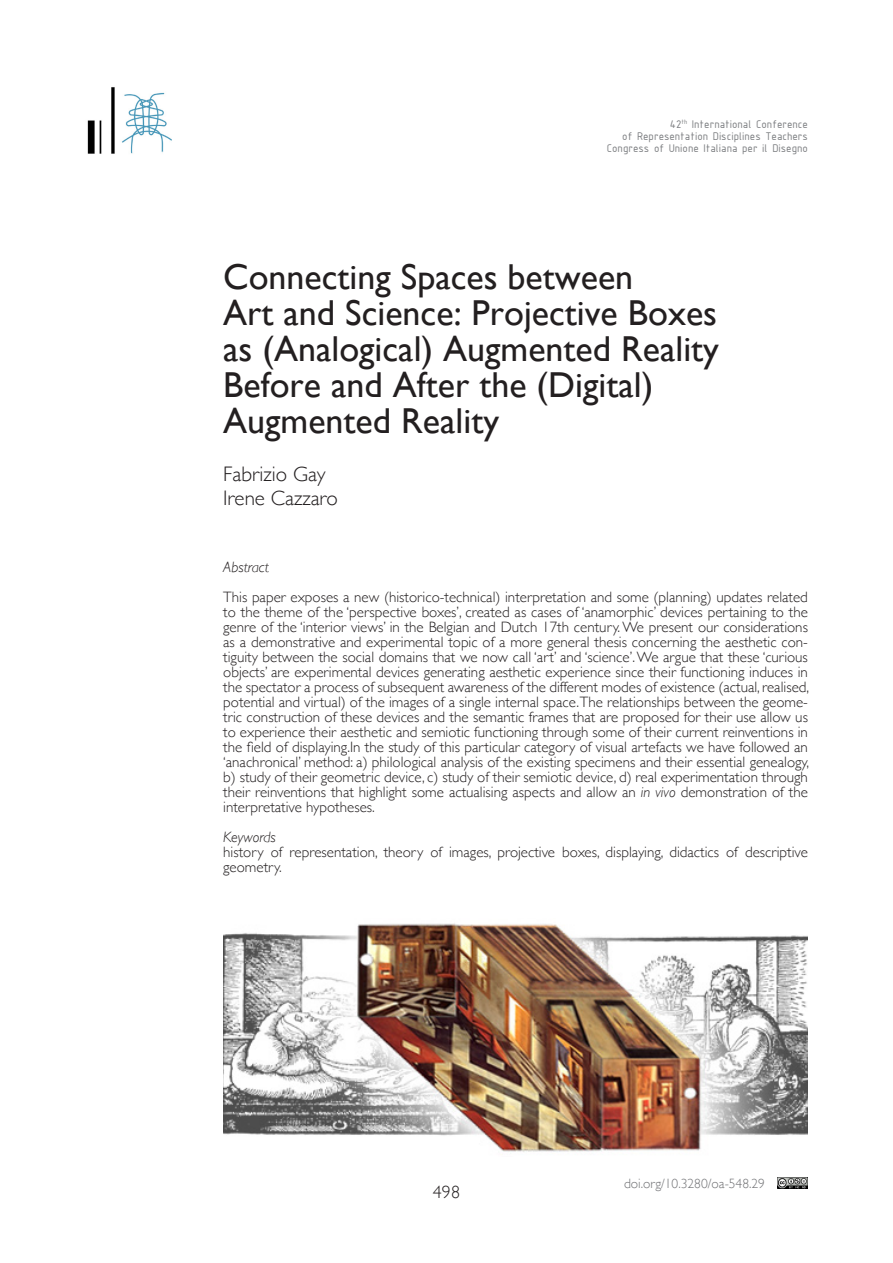
<style>
.page{position:relative;width:893px;height:1263px;background:#fff}
.page>*{position:absolute;margin:0;border:0;box-sizing:border-box;transform-origin:0 0}
.t1{font:36px/36px "Gill Sans";color:#231f20}
.t2{font:300 21px "Gill Sans";color:#231f20}
.t3{font:300 18px "Gill Sans";color:#231f20}
.t4{font:300 15px/15px "Gill Sans";color:#231f20;text-align:justify}
.t5{font:italic 300 15px "Gill Sans";color:#231f20}
.t6{font:300 13.5px "Gill Sans";color:#717275}
.t7{font:12px "ISOCPEUR";color:#7a7c7f}
.s1{font-style:italic}
</style>
<div class="page">
<img style="left:87px;top:87px;width:85px;height:67px">
<img style="left:778px;top:1178px;width:30px;height:10px">
<img style="left:223px;top:923px;width:585px;height:229px">
<p class="t7" style="left:670px;top:116px;width:140px">42<sup>th</sup> International Conference</p>
<p class="t7" style="left:622px;top:128px;width:187px">of Representation Disciplines Teachers</p>
<p class="t7" style="left:607px;top:140px;width:203px">Congress of Unione Italiana per il Disegno</p>
<p class="t1" style="left:223px;top:258px;width:411px">Connecting Spaces between</p>
<p class="t1" style="left:223px;top:294px;width:495px">Art and Science: Projective Boxes</p>
<p class="t1" style="left:223px;top:330px;width:497px">as (Analogical) Augmented Reality<br>Before and After the (Digital)<br>Augmented Reality</p>
<p class="t2" style="left:223px;top:457px;width:104px">Fabrizio Gay</p>
<p class="t2" style="left:223px;top:481px;width:116px">Irene Cazzaro</p>
<p class="t5" style="left:223px;top:558px;width:47px">Abstract</p>
<p class="t4" style="left:223px;top:589px;width:587px">This paper exposes a new (historico-technical) interpretation and some (planning) updates related to the theme of the ‘perspective boxes’, created as cases of ‘anamorphic’ devices pertaining to the genre of the ‘interior views’ in the Belgian and Dutch 17th century. We present our considerations as a demonstrative and experimental topic of a more general thesis concerning the aesthetic con&shy;tiguity between the social domains that we now call ‘art’ and ‘science’. We argue that these ‘curious objects’ are experimental devices generating aesthetic experience since their functioning induces in the spectator a process of subsequent awareness of the different modes of existence (actual, realised, potential and virtual) of the images of a single internal space.The relationships between the geome&shy;tric construction of these devices and the semantic frames that are proposed for their use allow us to experience their aesthetic and semiotic functioning through some of their current reinventions in the field of displaying.In the study of this particular category of visual artefacts we have followed an ‘anachronical’ method: a) philological analysis of the existing specimens and their essential genealogy, b) study of their geometric device, c) study of their semiotic device, d) real experimentation through their reinventions that highlight some actualising aspects and allow an <span class="s1">in vivo</span> demonstration of the interpretative hypotheses.</p>
<p class="t5" style="left:223px;top:828px;width:54px">Keywords</p>
<p class="t4" style="left:223px;top:844px;width:586px">history of representation, theory of images, projective boxes, displaying, didactics of descriptive geometry.</p>
<p class="t3" style="left:433px;top:1178px;width:28px">498</p>
<p class="t6" style="left:624px;top:1172px;width:142px">doi.org/10.3280/oa-548.29</p>
</div>
